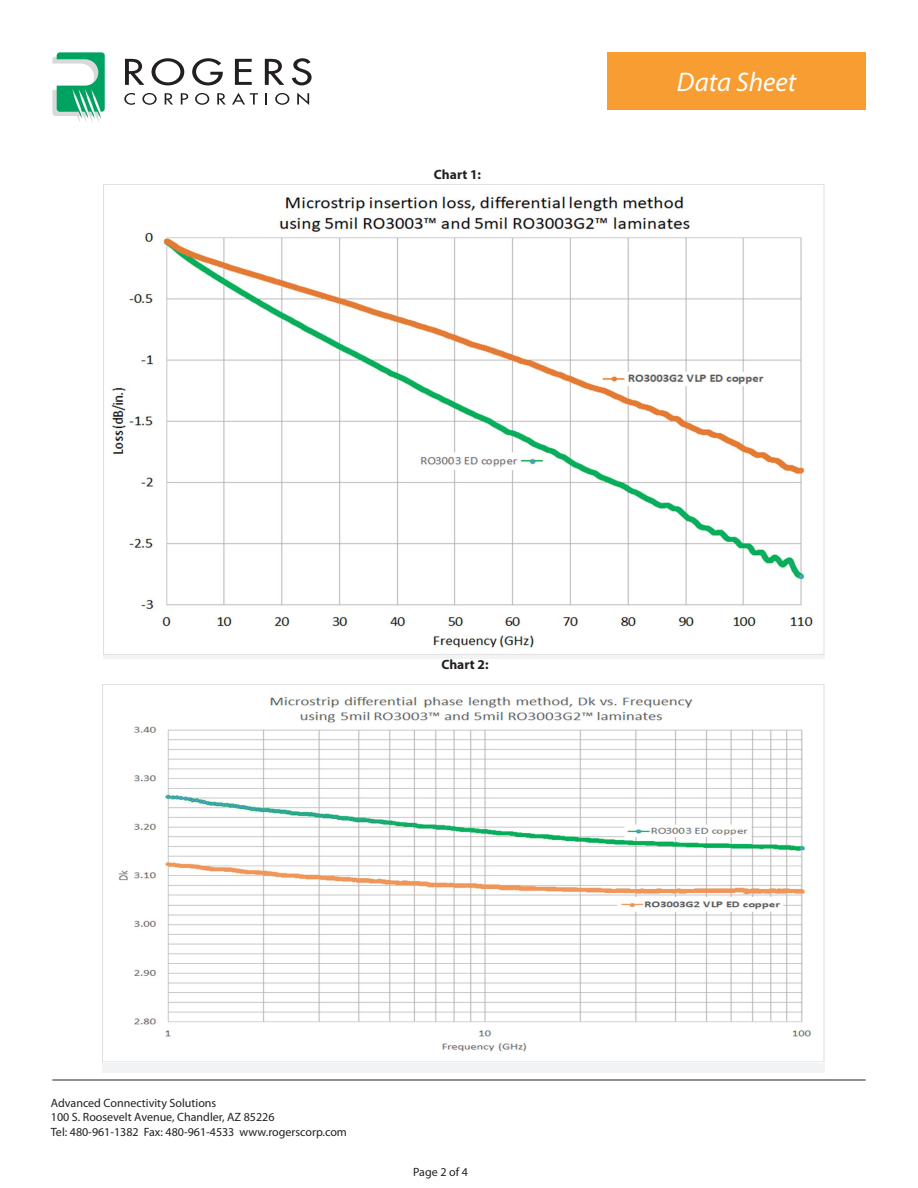
<style>
.page{position:relative;width:918px;height:1188px;background:#fff}
.page>*{position:absolute;margin:0;border:0;box-sizing:border-box;transform-origin:0 0}
.t1{font:italic 27px "Myriad Pro";color:#fff}
.t2{font:700 13.5px "Myriad Pro";color:#231f20}
.t3{font:12px/14.4px "Myriad Pro";color:#231f20}
</style>
<div class="page">
<svg style="left:52px;top:52px;width:53px;height:70px"></svg>
<svg style="left:125px;top:59px;width:19px;height:26px"></svg>
<svg style="left:152px;top:58px;width:32px;height:27px"></svg>
<svg style="left:192px;top:58px;width:31px;height:27px"></svg>
<svg style="left:235px;top:59px;width:17px;height:26px"></svg>
<svg style="left:265px;top:59px;width:19px;height:26px"></svg>
<svg style="left:292px;top:58px;width:20px;height:27px"></svg>
<svg style="left:124px;top:93px;width:11px;height:12px"></svg>
<svg style="left:142px;top:93px;width:15px;height:12px"></svg>
<svg style="left:165px;top:93px;width:8px;height:12px"></svg>
<svg style="left:181px;top:93px;width:7px;height:12px"></svg>
<svg style="left:195px;top:93px;width:14px;height:12px"></svg>
<svg style="left:217px;top:93px;width:9px;height:12px"></svg>
<svg style="left:232px;top:93px;width:26px;height:12px"></svg>
<svg style="left:266px;top:93px;width:1px;height:12px"></svg>
<svg style="left:275px;top:93px;width:14px;height:12px"></svg>
<svg style="left:297px;top:93px;width:12px;height:12px"></svg>
<div style="left:608px;top:52px;width:258px;height:58px;background:#f89d31"></div>
<hr style="left:52px;top:1080px;width:814px;height:1px;background:#231f20">
<img style="left:104px;top:185px;width:721px;height:470px">
<div style="left:102px;top:685px;width:723px;height:388px;background:#f2f3f4"></div>
<img style="left:102px;top:685px;width:722px;height:377px">
<p class="t2" style="left:434px;top:165px;width:49px">Chart 1:</p>
<h1 class="t1" style="left:677px;top:66px;width:121px">Data Sheet</h1>
<p class="t2" style="left:441px;top:656px;width:49px">Chart 2:</p>
<p class="t3" style="left:51px;top:1095px;width:298px">Advanced Connectivity Solutions<br>100 S. Roosevelt Avenue, Chandler, AZ 85226<br>Tel: 480-961-1382 Fax: 480-961-4533 www.rogerscorp.com</p>
<p class="t3" style="left:413px;top:1164px;width:56px">Page 2 of 4</p>
</div>
